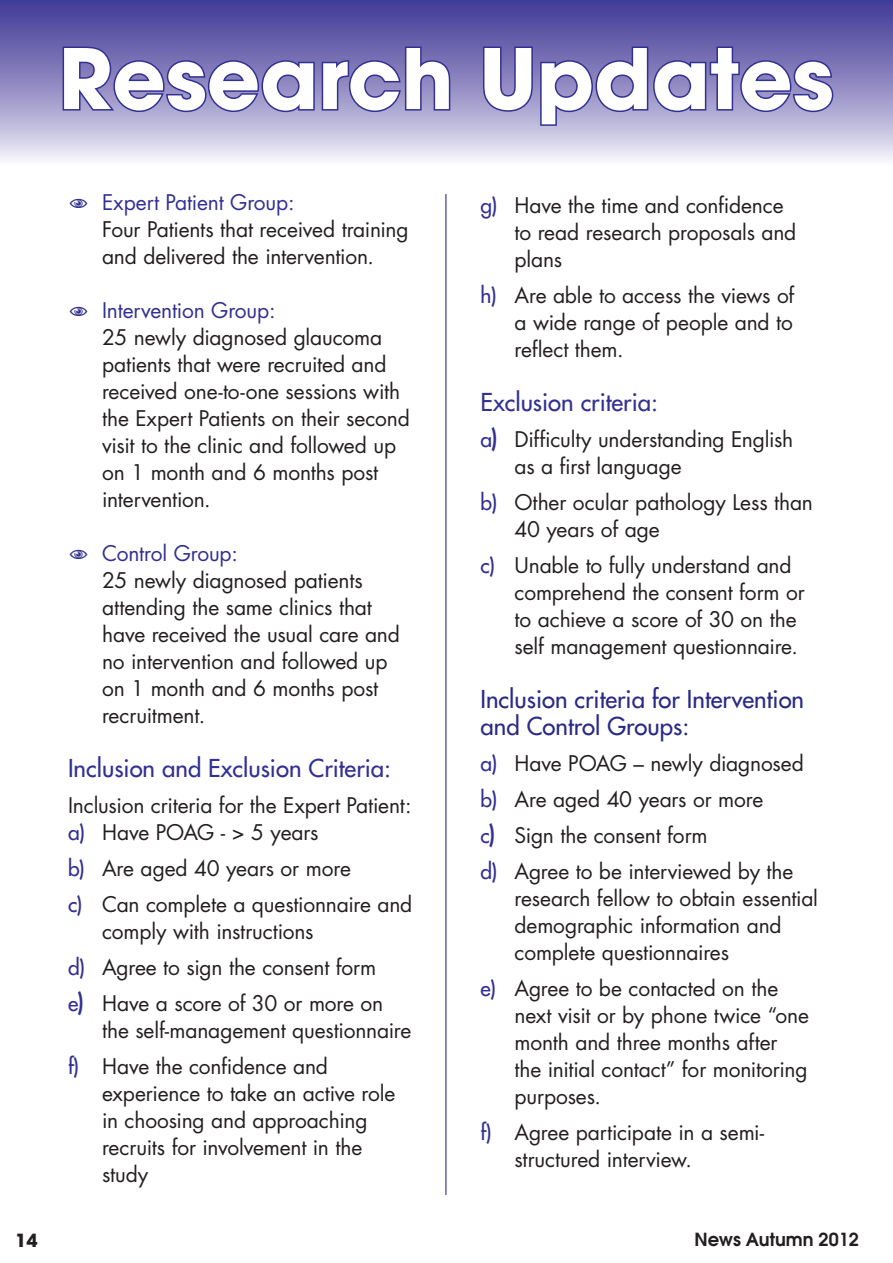
<style>
.page{position:relative;width:893px;height:1263px;background:#fff}
.page>*{position:absolute;margin:0;border:0;box-sizing:border-box;transform-origin:0 0}
.t1{font:700 82.5px "Avant Garde";color:#fff}
.t2{font:24px/27px "Futura";color:#2a2a86}
.t3{font:24px "Futura";color:#323092}
.t4{font:21px/27px "Futura";letter-spacing:-.01em;color:#231f20}
.t5{font:21px "Futura";letter-spacing:-.005em;color:#323092}
.t6{font:600 18px "Avant Garde";color:#231f20}
.t7{font:700 18px "Avant Garde";color:#231f20}
.s1{color:#323092}
.s2{font-weight:800;font-size:24px;color:#323092}
</style>
<div class="page">
<hr style="left:445px;top:194px;width:1px;height:1001px;background:#323092">
<svg style="left:0;top:0;width:893px;height:160px;background:#918cc2"></svg>
<svg style="left:61px;top:45px;width:391px;height:69px;background:#7771b4"></svg>
<svg style="left:481px;top:45px;width:354px;height:82px;background:#827cba"></svg>
<h1 class="t1" style="left:59px;top:25px;width:777px">Research Updates</h1>
<p class="t5" style="left:102px;top:189px;width:194px">Expert Patient Group:</p>
<p class="t4" style="left:102px;top:216px;width:308px">Four Patients that received training and delivered the intervention.</p>
<p class="t5" style="left:102px;top:297px;width:175px">Intervention Group:</p>
<p class="t4" style="left:102px;top:324px;width:309px">25 newly diagnosed glaucoma patients that were recruited and received one-to-one sessions with the Expert Patients on their second visit to the clinic and followed up on 1 month and 6 months post intervention.</p>
<p class="t5" style="left:102px;top:540px;width:138px">Control Group:</p>
<p class="t4" style="left:102px;top:567px;width:299px">25 newly diagnosed patients attending the same clinics that have received the usual care and no intervention and followed up on 1 month and 6 months post recruitment.</p>
<p class="t3" style="left:68px;top:753px;width:325px">Inclusion and Exclusion Criteria:</p>
<p class="t4" style="left:68px;top:792px;width:345px">Inclusion criteria for the Expert Patient: <span class="s1">a)</span> Have POAG - &gt; 5 years</p>
<p class="t4" style="left:68px;top:850px;width:346px;line-height:36px"><span class="s1">b)</span> Are aged 40 years or more<br><span class="s1">c)</span> Can complete a questionnaire and</p>
<p class="t4" style="left:68px;top:913px;width:317px;line-height:36px;text-indent:34px">comply with instructions<br><span class="s1">d)</span> Agree to sign the consent form <span class="s1">e</span><span class="s2">)</span> Have a score of 30 or more on</p>
<p class="t4" style="left:68px;top:1012px;width:345px;line-height:36px;text-indent:34px">the self-management questionnaire <span class="s1">f)</span> Have the confidence and</p>
<p class="t4" style="left:102px;top:1080px;width:295px">experience to take an active role in choosing and approaching recruits for involvement in the study</p>
<p class="t4" style="left:514px;top:192px;width:283px;text-indent:-34px"><span class="s1">g)</span> Have the time and confidence to read research proposals and plans</p>
<p class="t4" style="left:514px;top:282px;width:281px;text-align:justify;text-indent:-34px"><span class="s1">h)</span> Are able to access the views of a wide range of people and to reflect them.</p>
<p class="t3" style="left:480px;top:387px;width:179px">Exclusion criteria:</p>
<p class="t4" style="left:514px;top:426px;width:280px;text-indent:-34px"><span class="s1">a</span><span class="s2">)</span> Difficulty understanding English as a first language</p>
<p class="t4" style="left:514px;top:489px;width:300px;text-indent:-34px"><span class="s1">b)</span> Other ocular pathology Less than<br>40 years of age</p>
<p class="t4" style="left:514px;top:552px;width:292px;text-indent:-34px"><span class="s1">c)</span> Unable to fully understand and comprehend the consent form or to achieve a score of 30 on the self management questionnaire.</p>
<p class="t2" style="left:480px;top:686px;width:325px">Inclusion criteria for Intervention and Control Groups:</p>
<p class="t4" style="left:480px;top:746px;width:325px;line-height:36px"><span class="s1">a)</span> Have POAG – newly diagnosed <span class="s1">b)</span> Are aged 40 years or more<br><span class="s1">c</span><span class="s2">)</span> Sign the consent form<br><span class="s1">d)</span> Agree to be interviewed by the</p>
<p class="t4" style="left:514px;top:885px;width:305px">research fellow to obtain essential demographic information and complete questionnaires</p>
<p class="t4" style="left:514px;top:975px;width:296px;text-indent:-34px"><span class="s1">e)</span> Agree to be contacted on the next visit or by phone twice “one month and three months after the initial contact” for monitoring purposes.</p>
<p class="t4" style="left:514px;top:1119px;width:251px;text-indent:-34px"><span class="s1">f)</span> Agree participate in a semi&shy;structured interview.</p>
<p class="t7" style="left:16px;top:1229px;width:24px">14</p>
<p class="t6" style="left:694px;top:1228px;width:166px">News Autumn 2012</p>
</div>
